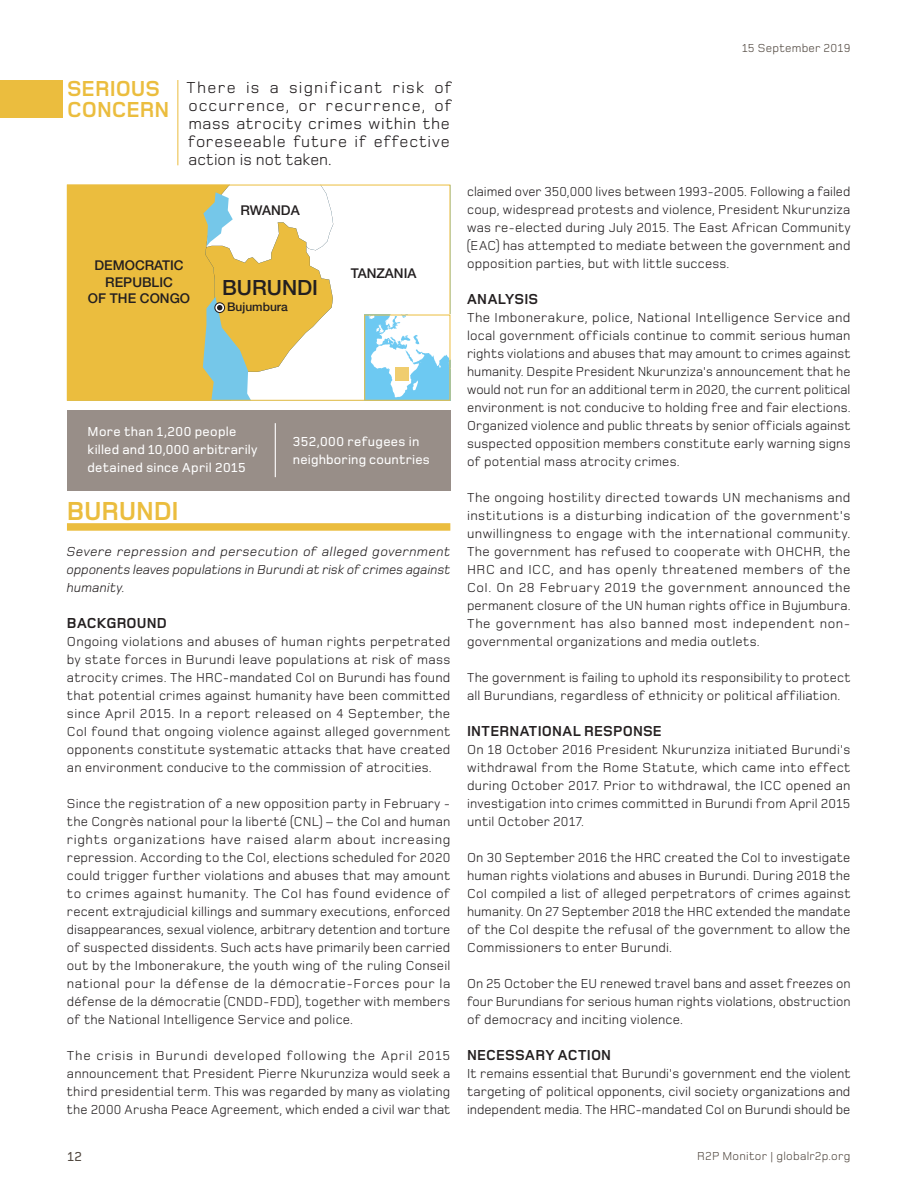
<style>
.page{position:relative;width:918px;height:1188px;background:#fff}
.page>*{position:absolute;margin:0;border:0;box-sizing:border-box;transform-origin:0 0}
.t1{font:700 27px "Foundry Monoline";letter-spacing:-.01em;color:#ebbd3e}
.t2{font:700 22.5px/21px "Foundry Monoline";color:#ebbd3e}
.t3{font:500 21px "Helvetica Neue";color:#231f20}
.t4{font:500 20.85px "Helvetica Neue";color:#231f20}
.t5{font:16.5px/18px "Foundry Monoline";letter-spacing:.05em;color:#231f20}
.t6{font:700 15px "Foundry Monoline";letter-spacing:.01em;color:#231f20}
.t7{font:13.5px/18px "Foundry Monoline";letter-spacing:.015em;color:#231f20;text-align:justify}
.t8{font:italic 13.5px/18px "Foundry Monoline";letter-spacing:.005em;color:#231f20;text-align:justify}
.t9{font:500 13.5px/18px "Foundry Monoline";letter-spacing:.02em;color:#fff}
.t10{font:500 13.5px/16.2px "Helvetica Neue";color:#231f20;text-align:center}
.t11{font:500 13.5px "Foundry Monoline";color:#524941}
.t12{font:12px "Foundry Monoline";letter-spacing:.02em;color:#524941}
.t13{font:500 12px "Helvetica Neue";color:#231f20}
</style>
<div class="page">
<div style="left:0;top:80px;width:63px;height:38px;background:#ebbd3e"></div>
<hr style="left:177px;top:80px;width:1px;height:85px;background:#ebbd3e">
<div style="left:67px;top:523px;width:383px;height:8px;background:#ebbd3e"></div>
<svg style="left:69px;top:187px;width:264px;height:212px"></svg>
<div style="left:67px;top:185px;width:383px;height:216px;border:1px solid #ebbd3e"></div>
<div style="left:364px;top:315px;width:86px;height:86px;background:#6dc9f2"></div>
<svg style="left:369px;top:315px;width:82px;height:82px"></svg>
<div style="left:364px;top:315px;width:86px;height:86px;border:1px solid #ebbd3e"></div>
<div style="left:396px;top:368px;width:13px;height:13px;background:#f0cd6e"></div>
<div style="left:67px;top:410px;width:383px;height:81px;background:#988e88"></div>
<hr style="left:275px;top:423px;width:1px;height:54px;background:#fff">
<h2 class="t2" style="left:67px;top:78px;width:104px">SERIOUS<br>CONCERN</h2>
<p class="t5" style="left:186px;top:79px;width:267px">There is a significant risk of occurrence, or recurrence, of mass atrocity crimes within the foreseeable future if effective action is not taken.</p>
<h3 class="t4" style="left:297px;top:93px;width:90px">UGANDA</h3>
<p class="t10" style="left:88px;top:257px;width:104px">DEMOCRATIC<br>REPUBLIC<br>OF THE CONGO</p>
<p class="t10" style="left:241px;top:202px;width:61px">RWANDA</p>
<h3 class="t3" style="left:222px;top:275px;width:98px">BURUNDI</h3>
<p class="t13" style="left:227px;top:299px;width:62px">Bujumbura</p>
<p class="t10" style="left:351px;top:265px;width:67px">TANZANIA</p>
<p class="t9" style="left:88px;top:423px;width:172px">More than 1,200 people killed and 10,000 arbitrarily detained since April 2015</p>
<p class="t9" style="left:293px;top:432px;width:138px">352,000 refugees in neighboring countries</p>
<h1 class="t1" style="left:67px;top:496px;width:113px">BURUNDI</h1>
<p class="t8" style="left:67px;top:543px;width:385px">Severe repression and persecution of alleged government opponents leaves populations in Burundi at risk of crimes against humanity.</p>
<p class="t6" style="left:67px;top:615px;width:102px">BACKGROUND</p>
<p class="t7" style="left:67px;top:633px;width:385px">Ongoing violations and abuses of human rights perpetrated by state forces in Burundi leave populations at risk of mass atrocity crimes. The HRC-mandated CoI on Burundi has found that potential crimes against humanity have been committed since April 2015. In a report released on 4 September, the CoI found that ongoing violence against alleged government opponents constitute systematic attacks that have created an environment conducive to the commission of atrocities.</p>
<p class="t7" style="left:67px;top:795px;width:385px">Since the registration of a new opposition party in February - the Congrès national pour la liberté (CNL) – the CoI and human rights organizations have raised alarm about increasing repression. According to the CoI, elections scheduled for 2020 could trigger further violations and abuses that may amount to crimes against humanity. The CoI has found evidence of recent extrajudicial killings and summary executions, enforced disappearances, sexual violence, arbitrary detention and torture of suspected dissidents. Such acts have primarily been carried out by the Imbonerakure, the youth wing of the ruling Conseil national pour la défense de la démocratie-Forces pour la défense de la démocratie (CNDD-FDD), together with members of the National Intelligence Service and police.</p>
<p class="t7" style="left:67px;top:1047px;width:385px">The crisis in Burundi developed following the April 2015 announcement that President Pierre Nkurunziza would seek a third presidential term. This was regarded by many as violating the 2000 Arusha Peace Agreement, which ended a civil war that</p>
<p class="t11" style="left:68px;top:1149px;width:16px">12</p>
<p class="t12" style="left:742px;top:41px;width:110px">15 September 2019</p>
<p class="t7" style="left:467px;top:183px;width:385px">claimed over 350,000 lives between 1993-2005. Following a failed coup, widespread protests and violence, President Nkurunziza was re-elected during July 2015. The East African Community (EAC) has attempted to mediate between the government and opposition parties, but with little success.</p>
<p class="t6" style="left:467px;top:291px;width:73px">ANALYSIS</p>
<p class="t7" style="left:467px;top:309px;width:385px">The Imbonerakure, police, National Intelligence Service and local government officials continue to commit serious human rights violations and abuses that may amount to crimes against humanity. Despite President Nkurunziza's announcement that he would not run for an additional term in 2020, the current political environment is not conducive to holding free and fair elections.<br>Organized violence and public threats by senior officials against suspected opposition members constitute early warning signs of potential mass atrocity crimes.</p>
<p class="t7" style="left:467px;top:489px;width:385px">The ongoing hostility directed towards UN mechanisms and institutions is a disturbing indication of the government's unwillingness to engage with the international community.<br>The government has refused to cooperate with OHCHR, the HRC and ICC, and has openly threatened members of the CoI. On 28 February 2019 the government announced the permanent closure of the UN human rights office in Bujumbura.<br>The government has also banned most independent non&shy;governmental organizations and media outlets.</p>
<p class="t7" style="left:467px;top:669px;width:385px">The government is failing to uphold its responsibility to protect all Burundians, regardless of ethnicity or political affiliation.</p>
<p class="t6" style="left:467px;top:723px;width:196px">INTERNATIONAL RESPONSE</p>
<p class="t7" style="left:467px;top:741px;width:385px">On 18 October 2016 President Nkurunziza initiated Burundi's withdrawal from the Rome Statute, which came into effect during October 2017. Prior to withdrawal, the ICC opened an investigation into crimes committed in Burundi from April 2015 until October 2017.</p>
<p class="t7" style="left:467px;top:849px;width:385px">On 30 September 2016 the HRC created the CoI to investigate human rights violations and abuses in Burundi. During 2018 the CoI compiled a list of alleged perpetrators of crimes against humanity. On 27 September 2018 the HRC extended the mandate of the CoI despite the refusal of the government to allow the Commissioners to enter Burundi.</p>
<p class="t7" style="left:467px;top:975px;width:385px">On 25 October the EU renewed travel bans and asset freezes on four Burundians for serious human rights violations, obstruction of democracy and inciting violence.</p>
<p class="t6" style="left:467px;top:1047px;width:146px">NECESSARY ACTION</p>
<p class="t7" style="left:467px;top:1065px;width:385px">It remains essential that Burundi's government end the violent targeting of political opponents, civil society organizations and independent media. The HRC-mandated CoI on Burundi should be</p>
<p class="t12" style="left:697px;top:1149px;width:155px">R2P Monitor | globalr2p.org</p>
</div>
